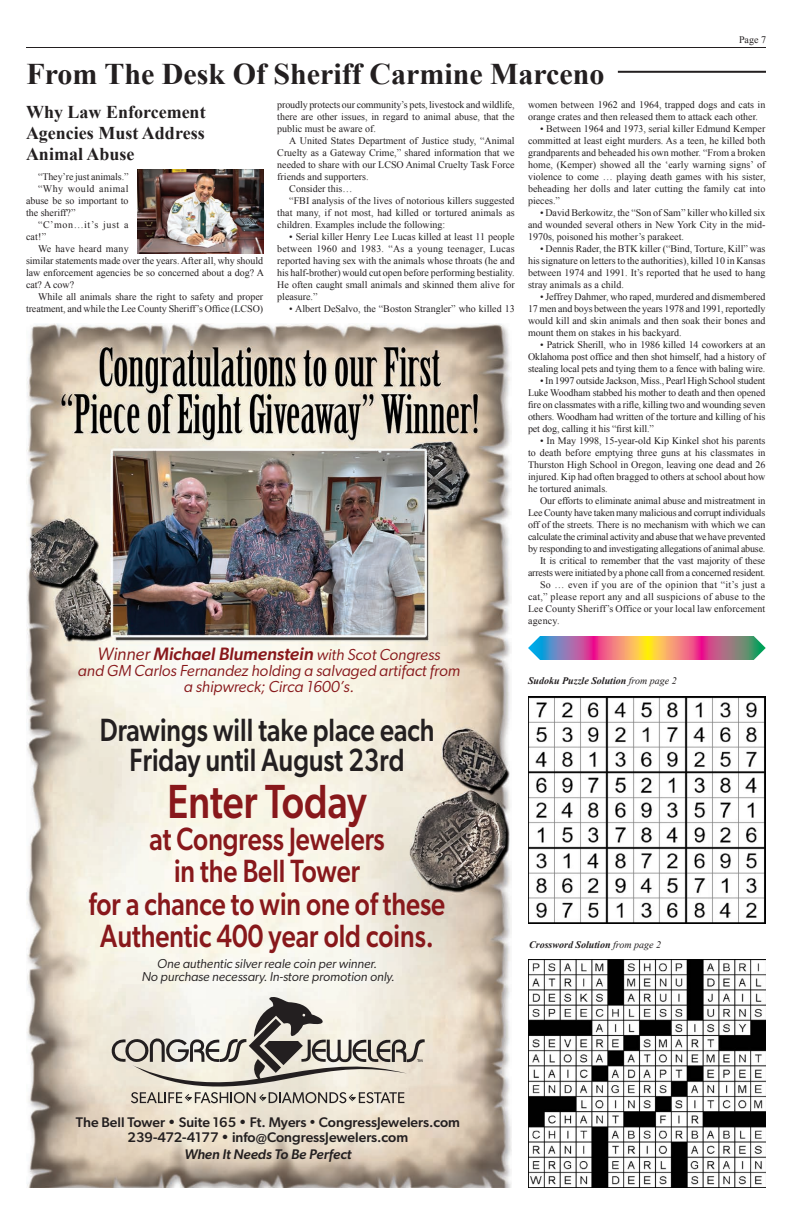
<style>
.page{position:relative;width:792px;height:1224px;background:#fff}
.page>*{position:absolute;margin:0;border:0;box-sizing:border-box;transform-origin:0 0}
.t1{font:500 48px "Gibson";color:#88181b;scale:.8 1}
.t2{font:500 32.3px/32.3px "Gibson";color:#88181b;text-align:center;scale:.8 1}
.t3{font:500 32.3px/30.3px "Gibson";color:#231f20;text-align:center;scale:.8 1}
.Headline{font:700 30px "Times New Roman";color:#231f20}
.Subhead_1{font:700 18px/21px "Times New Roman";color:#231f20;text-align:justify}
.t4{font:italic 500 18px "Gibson";color:#88181b}
.t5{font:italic 16px/16px "Gibson";color:#88181b;text-align:center}
.t6{font:500 14px/15px "Gibson";color:#231f20;text-align:center}
.t7{font:italic 500 14px "Gibson";letter-spacing:-.005em;color:#231f20}
.t8{font:italic 13px/13.1px "Gibson";color:#231f20;text-align:center}
.Body_text{font:10px/12px "Times New Roman";color:#231f20;text-align:justify}
.Body_text-2{font:10px/12px "Times New Roman";letter-spacing:-.02em;color:#231f20;text-align:right}
.Body_text-3{font:italic 700 10px "Times New Roman";color:#231f20}
.Body_text-4{font:10px/12px "Times New Roman";letter-spacing:.06em;color:#231f20}
.s1{font-weight:400}
.s2{font-weight:400;font-size:16px}
.s3{font-weight:400;font-style:italic}
</style>
<div class="page">
<hr style="left:26px;top:47px;width:740px;height:1px;background:#231f20">
<img style="left:529px;top:960px;width:237px;height:228px">
<img style="left:528px;top:696px;width:237px;height:228px">
<img style="left:138px;top:169px;width:125px;height:84px">
<hr style="left:618px;top:71px;width:148px;height:2px;background:#231f20">
<img style="left:26px;top:324px;width:486px;height:864px">
<svg style="left:111px;top:996px;width:314px;height:107px;background:#c9c4ba"></svg>
<svg style="left:528px;top:636px;width:238px;height:24px;background:#c0878a"></svg>
<p class="Headline" style="left:26px;top:53px;width:580px">From The Desk Of Sheriff Carmine Marceno</p>
<p class="Body_text" style="left:739px;top:33px;width:28px">Page 7</p>
<p class="Subhead_1" style="left:26px;top:101px;width:181px">Why Law Enforcement Agencies Must Address Animal Abuse</p>
<p class="Body_text" style="left:38px;top:171px;width:92px">“They’re just animals.”</p>
<p class="Body_text" style="left:26px;top:183px;width:104px;text-indent:12px">“Why would animal abuse be so important to the sheriff?”</p>
<p class="Body_text-4" style="left:26px;top:219px;width:104px;text-indent:12px">“C’mon…it’s just a cat!”</p>
<p class="Body_text" style="left:26px;top:243px;width:239px;text-align:left;text-indent:12px">We have heard many<br>similar statements made over the years. After all, why should law enforcement agencies be so concerned about a dog? A cat? A cow?</p>
<p class="Body_text" style="left:26px;top:291px;width:239px;text-align:right">While all animals share the right to safety and proper treatment, and while the Lee County Sheriff’s Office (LCSO)</p>
<p class="Body_text" style="left:277px;top:98px;width:239px">proudly protects our community’s pets, livestock and wildlife, there are other issues, in regard to animal abuse, that the public must be aware of.</p>
<p class="Body_text" style="left:277px;top:134px;width:239px;text-indent:12px">A United States Department of Justice study, “Animal Cruelty as a Gateway Crime,” shared information that we needed to share with our LCSO Animal Cruelty Task Force friends and supporters.</p>
<p class="Body_text" style="left:289px;top:182px;width:65px">Consider this…</p>
<p class="Body_text" style="left:277px;top:194px;width:239px;text-indent:12px">“FBI analysis of the lives of notorious killers suggested that many, if not most, had killed or tortured animals as children. Examples include the following:</p>
<p class="Body_text" style="left:277px;top:230px;width:239px;text-indent:12px">• Serial killer Henry Lee Lucas killed at least 11 people between 1960 and 1983. “As a young teenager, Lucas reported having sex with the animals whose throats (he and his half-brother) would cut open before performing bestiality.<br>He often caught small animals and skinned them alive for pleasure.”</p>
<p class="Body_text" style="left:289px;top:302px;width:227px">• Albert DeSalvo, the “Boston Strangler” who killed 13</p>
<p class="t4" style="left:98px;top:643px;width:344px"><span class="s1">Winner</span> Michael Blumenstein <span class="s2">with Scot Congress</span></p>
<p class="t5" style="left:78px;top:663px;width:384px">and GM Carlos Fernandez holding a salvaged artifact from a shipwreck; Circa 1600’s.</p>
<p class="t3" style="left:100px;top:714px;width:420px">Drawings will take place each<br>Friday until August 23rd</p>
<p class="t1" style="left:168px;top:772px;width:250px">Enter Today</p>
<p class="t2" style="left:89px;top:822px;width:447px">at Congress Jewelers<br>in the Bell Tower<br>for a chance to win one of these<br>Authentic 400 year old coins.</p>
<p class="t8" style="left:142px;top:957px;width:255px">One authentic silver reale coin per winner.<br>No purchase necessary. In-store promotion only.</p>
<p class="Body_text" style="left:528px;top:98px;width:239px">women between 1962 and 1964, trapped dogs and cats in orange crates and then released them to attack each other.</p>
<p class="Body_text" style="left:528px;top:122px;width:239px;text-indent:12px">• Between 1964 and 1973, serial killer Edmund Kemper committed at least eight murders. As a teen, he killed both grandparents and beheaded his own mother. “From a broken home, (Kemper) showed all the ‘early warning signs’ of violence to come … playing death games with his sister, beheading her dolls and later cutting the family cat into pieces.”</p>
<p class="Body_text" style="left:528px;top:206px;width:239px;text-indent:12px">• David Berkowitz, the “Son of Sam” killer who killed six and wounded several others in New York City in the mid-1970s, poisoned his mother’s parakeet.</p>
<p class="Body_text" style="left:528px;top:242px;width:239px;text-indent:12px">• Dennis Rader, the BTK killer (“Bind, Torture, Kill” was his signature on letters to the authorities), killed 10 in Kansas between 1974 and 1991. It’s reported that he used to hang stray animals as a child.</p>
<p class="Body_text" style="left:528px;top:290px;width:239px;text-indent:12px">• Jeffrey Dahmer, who raped, murdered and dismembered 17 men and boys between the years 1978 and 1991, reportedly would kill and skin animals and then soak their bones and mount them on stakes in his backyard.</p>
<p class="Body_text" style="left:528px;top:338px;width:239px;text-indent:12px">• Patrick Sherill, who in 1986 killed 14 coworkers at an Oklahoma post office and then shot himself, had a history of stealing local pets and tying them to a fence with baling wire.</p>
<p class="Body_text" style="left:528px;top:374px;width:239px;text-indent:12px">• In 1997 outside Jackson, Miss., Pearl High School student Luke Woodham stabbed his mother to death and then opened fire on classmates with a rifle, killing two and wounding seven others. Woodham had written of the torture and killing of his pet dog, calling it his “first kill.”</p>
<p class="Body_text" style="left:528px;top:434px;width:239px;text-indent:12px">• In May 1998, 15-year-old Kip Kinkel shot his parents to death before emptying three guns at his classmates in Thurston High School in Oregon, leaving one dead and 26 injured. Kip had often bragged to others at school about how he tortured animals.</p>
<p class="Body_text" style="left:528px;top:494px;width:239px;text-indent:12px">Our efforts to eliminate animal abuse and mistreatment in Lee County have taken many malicious and corrupt individuals off of the streets. There is no mechanism with which we can calculate the criminal activity and abuse that we have prevented by responding to and investigating allegations of animal abuse.</p>
<p class="Body_text-2" style="left:528px;top:554px;width:239px">It is critical to remember that the vast majority of these arrests were initiated by a phone call from a concerned resident.</p>
<p class="Body_text" style="left:528px;top:578px;width:239px;text-indent:12px">So … even if you are of the opinion that “it’s just a cat,” please report any and all suspicions of abuse to the Lee County Sheriff’s Office or your local law enforcement agency.</p>
<p class="Body_text-3" style="left:528px;top:674px;width:150px">Sudoku Puzzle Solution <span class="s1">from page 2</span></p>
<p class="Body_text-3" style="left:529px;top:938px;width:133px">Crossword Solution <span class="s1">from page 2</span></p>
<p class="t6" style="left:76px;top:1115px;width:386px">The Bell Tower • Suite 165 • Ft. Myers <span class="s3">•</span> CongressJewelers.com<br>239-472-4177 • info@CongressJewelers.com</p>
<p class="t7" style="left:184px;top:1146px;width:169px">When It Needs To Be Perfect</p>
</div>
